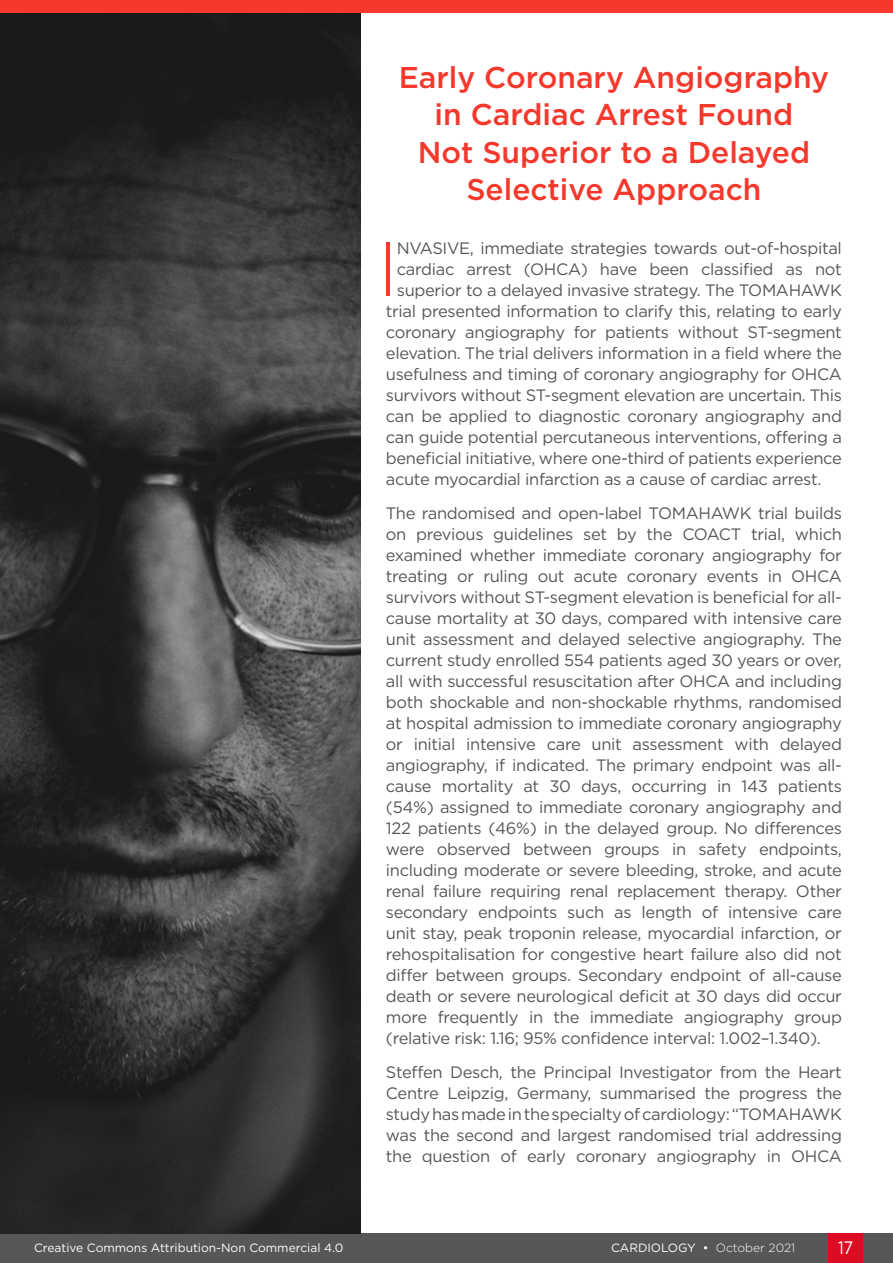
<style>
.page{position:relative;width:893px;height:1263px;background:#fff}
.page>*{position:absolute;margin:0;border:0;box-sizing:border-box;transform-origin:0 0}
.Body_Text__Justifica{font:300 76.5px "Gotham";color:#f4382b}
.Story_Title_Heading{font:500 30px/37.5px "Gotham";color:#f4382b;text-align:center}
.t1{font:18px "Gotham";color:#fff;scale:.9 1}
.Body_Text__Justifica-2{font:16.5px/21px "Gotham";letter-spacing:-.02em;color:#575756;text-align:justify}
.t2{font:12px "Gotham";color:#fff}
.s1{font-weight:300}
</style>
<div class="page">
<div style="left:0;top:1233px;width:893px;height:30px;background:#575756"></div>
<div style="left:829px;top:1233px;width:34px;height:30px;background:#dc0c23"></div>
<img style="left:0;top:13px;width:360px;height:1220px">
<div style="left:0;top:0;width:893px;height:13px;background:#f4382b"></div>
<p class="Story_Title_Heading" style="left:399px;top:58px;width:432px">Early Coronary Angiography in Cardiac Arrest Found<br>Not Superior to a Delayed<br>Selective Approach</p>
<p class="Body_Text__Justifica" style="left:377px;top:220px;width:22px">I</p>
<p class="Body_Text__Justifica-2" style="left:397px;top:237px;width:447px">NVASIVE, immediate strategies towards out-of-hospital</p>
<p class="Body_Text__Justifica-2" style="left:397px;top:258px;width:447px">cardiac arrest (OHCA) have been classified as not</p>
<p class="Body_Text__Justifica-2" style="left:397px;top:279px;width:447px">superior to a delayed invasive strategy. The TOMAHAWK</p>
<p class="Body_Text__Justifica-2" style="left:386px;top:300px;width:458px">trial presented information to clarify this, relating to early</p>
<p class="Body_Text__Justifica-2" style="left:386px;top:321px;width:458px">coronary angiography for patients without ST-segment</p>
<p class="Body_Text__Justifica-2" style="left:386px;top:342px;width:458px">elevation. The trial delivers information in a field where the</p>
<p class="Body_Text__Justifica-2" style="left:386px;top:363px;width:458px">usefulness and timing of coronary angiography for OHCA</p>
<p class="Body_Text__Justifica-2" style="left:386px;top:384px;width:458px">survivors without ST-segment elevation are uncertain. This</p>
<p class="Body_Text__Justifica-2" style="left:386px;top:405px;width:458px">can be applied to diagnostic coronary angiography and</p>
<p class="Body_Text__Justifica-2" style="left:386px;top:426px;width:458px">can guide potential percutaneous interventions, offering a</p>
<p class="Body_Text__Justifica-2" style="left:386px;top:447px;width:457px">beneficial initiative, where one-third of patients experience</p>
<p class="Body_Text__Justifica-2" style="left:386px;top:468px;width:437px">acute myocardial infarction as a cause of cardiac arrest.</p>
<p class="Body_Text__Justifica-2" style="left:386px;top:502px;width:458px">The randomised and open-label TOMAHAWK trial builds on previous guidelines set by the COACT trial, which examined whether immediate coronary angiography for treating or ruling out acute coronary events in OHCA survivors without ST-segment elevation is beneficial for all&shy;cause mortality at 30 days, compared with intensive care unit assessment and delayed selective angiography. The current study enrolled 554 patients aged 30 years or over, all with successful resuscitation after OHCA and including both shockable and non-shockable rhythms, randomised at hospital admission to immediate coronary angiography or initial intensive care unit assessment with delayed angiography, if indicated. The primary endpoint was all&shy;cause mortality at 30 days, occurring in 143 patients (54%) assigned to immediate coronary angiography and 122 patients (46%) in the delayed group. No differences were observed between groups in safety endpoints, including moderate or severe bleeding, stroke, and acute renal failure requiring renal replacement therapy. Other secondary endpoints such as length of intensive care unit stay, peak troponin release, myocardial infarction, or rehospitalisation for congestive heart failure also did not differ between groups. Secondary endpoint of all-cause death or severe neurological deficit at 30 days did occur more frequently in the immediate angiography group (relative risk: 1.16; 95% confidence interval: 1.002–1.340).</p>
<p class="Body_Text__Justifica-2" style="left:386px;top:1061px;width:458px">Steffen Desch, the Principal Investigator from the Heart Centre Leipzig, Germany, summarised the progress the study has made in the specialty of cardiology: “TOMAHAWK was the second and largest randomised trial addressing the question of early coronary angiography in OHCA</p>
<p class="t2" style="left:34px;top:1240px;width:311px">Creative Commons Attribution-Non Commercial 4.0</p>
<p class="t2" style="left:611px;top:1240px;width:186px">CARDIOLOGY • <span class="s1">October 2021</span></p>
<p class="t1" style="left:838px;top:1236px;width:18px">17</p>
</div>
